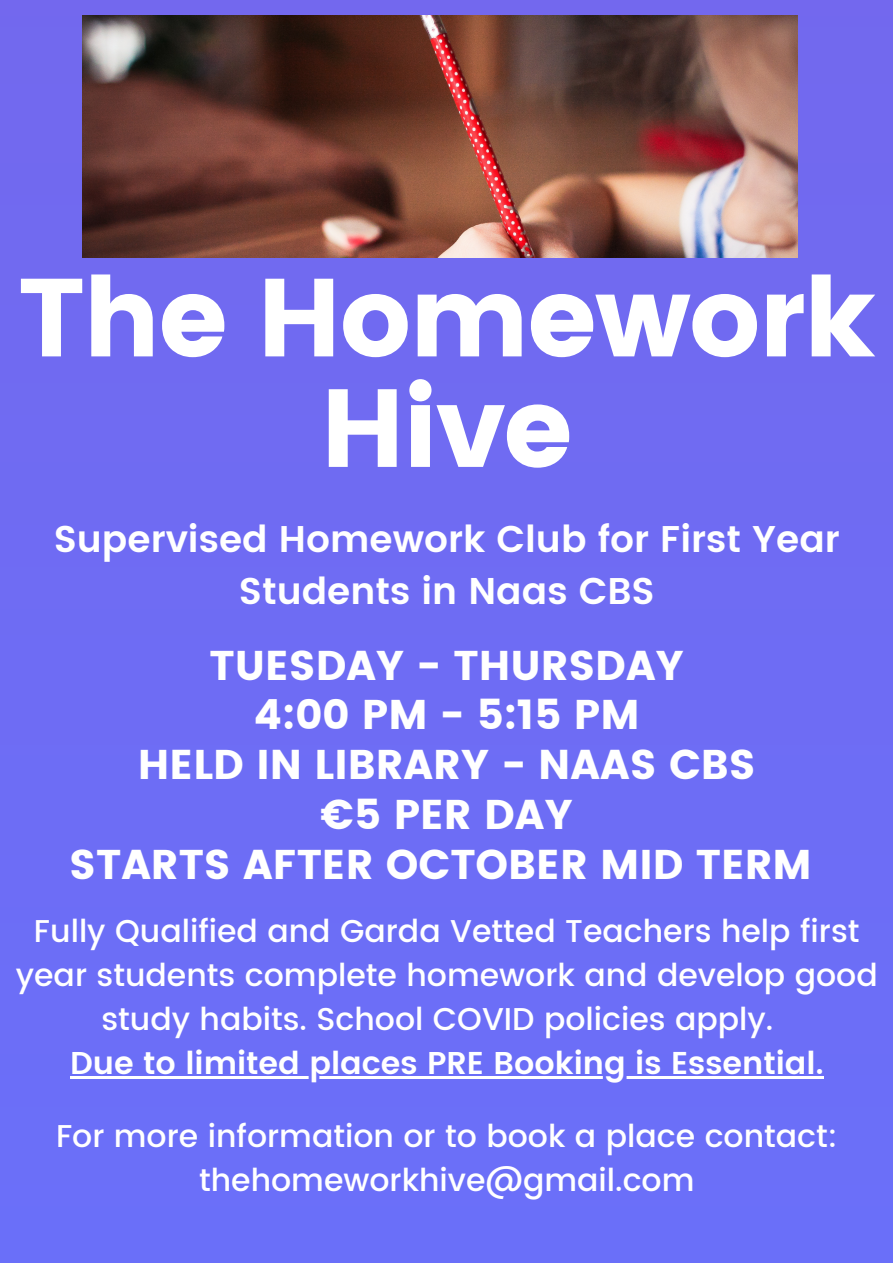
<style>
.page{position:relative;width:893px;height:1263px;background:#6e6cf4}
.page>*{position:absolute;margin:0;border:0;box-sizing:border-box;transform-origin:0 0}
.t1{font:110.7px/110.5px "Poppins";letter-spacing:-.02em;color:#fff;text-align:center}
.t2{font:41.47px/49.8px "Poppins";color:#fff;text-align:center}
.t3{font:600 37.2px/51.9px "Poppins";color:#fff;text-align:center}
.t4{font:500 31.5px/43.9px "Poppins";color:#fff;text-align:center}
.t5{font:600 31.5px "Poppins";color:#fff}
</style>
<div class="page">
<hr style="left:70px;top:1076px;width:753px;height:2px;background:#fff">
<img style="left:83px;top:16px;width:714px;height:242px">
<h1 class="t1" style="left:18px;top:263px;width:859px">The Homework<br>Hive</h1>
<p class="t3" style="left:54px;top:513px;width:787px">Supervised Homework Club for First Year<br>Students in Naas CBS</p>
<h2 class="t2" style="left:69px;top:640px;width:744px">TUESDAY - THURSDAY<br>4:00 PM - 5:15 PM<br>HELD IN LIBRARY - NAAS CBS<br>€5 PER DAY<br>STARTS AFTER OCTOBER MID TERM</h2>
<p class="t4" style="left:34px;top:909px;width:827px">Fully Qualified and Garda Vetted Teachers help first</p>
<p class="t4" style="left:16px;top:953px;width:863px">year students complete homework and develop good</p>
<p class="t4" style="left:101px;top:997px;width:673px">study habits. School COVID policies apply.</p>
<p class="t5" style="left:70px;top:1045px;width:755px">Due to limited places PRE Booking is Essential.</p>
<p class="t4" style="left:56px;top:1114px;width:783px">For more information or to book a place contact: thehomeworkhive@gmail.com</p>
</div>
